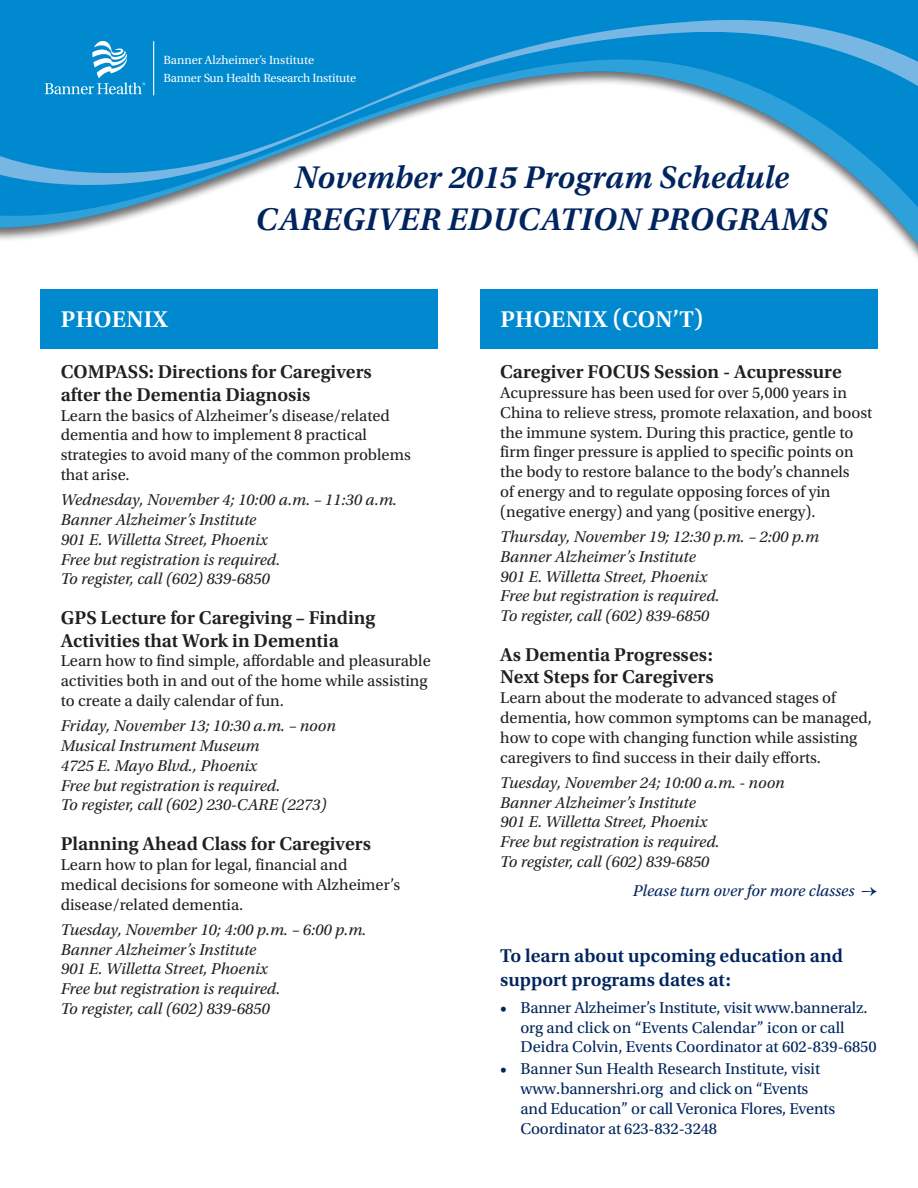
<style>
.page{position:relative;width:918px;height:1188px;background:#fff}
.page>*{position:absolute;margin:0;border:0;box-sizing:border-box;transform-origin:0 0}
.t1{font:italic 600 33px "Utopia Std";letter-spacing:.01em;color:#00255e}
.t2{font:600 24px "Utopia Std";letter-spacing:.01em;color:#fff}
.t3{font:600 19.5px/22.5px "Utopia Std";color:#231f20}
.t4{font:600 19.5px/23.4px "Utopia Std";color:#00255e}
.t5{font:16.5px/19.8px "Utopia Std";color:#231f20}
.t6{font:italic 16.5px "Utopia Std";color:#231f20}
.t7{font:16.5px/19.8px "Utopia Std";letter-spacing:-.01em;color:#00255e}
.t8{font:italic 16.5px "Utopia Std";color:#00255e}
.t9{font:11.7px/17.7px "Utopia";letter-spacing:-.015em;color:#fff}
</style>
<div class="page">
<div style="left:0;top:0;width:918px;height:8px;background:#0089cf"></div>
<svg style="left:0;top:194px;width:918px;height:65px"></svg>
<svg style="left:0;top:8px;width:918px;height:186px;fill:#0089cf"></svg>
<svg style="left:45px;top:38px;width:100px;height:56px;background:#259ad5"></svg>
<hr style="left:153px;top:41px;width:1px;height:54px;background:#fff">
<div style="left:40px;top:289px;width:398px;height:59px;background:#0089cf"></div>
<div style="left:480px;top:289px;width:398px;height:59px;background:#0089cf"></div>
<p class="t9" style="left:163px;top:52px;width:194px">Banner Alzheimer’s Institute<br>Banner Sun Health Research Institute</p>
<p class="t1" style="left:294px;top:159px;width:496px">November 2015 Program Schedule</p>
<p class="t1" style="left:256px;top:201px;width:574px">CAREGIVER EDUCATION PROGRAMS</p>
<p class="t2" style="left:61px;top:305px;width:108px">PHOENIX</p>
<p class="t2" style="left:500px;top:305px;width:205px">PHOENIX (CON’T)</p>
<p class="t3" style="left:61px;top:361px;width:313px">COMPASS: Directions for Caregivers after the Dementia Diagnosis</p>
<p class="t5" style="left:61px;top:406px;width:352px">Learn the basics of Alzheimer’s disease/related dementia and how to implement 8 practical strategies to avoid many of the common problems that arise.</p>
<p class="t6" style="left:61px;top:491px;width:338px">Wednesday, November 4; 10:00 a.m. – 11:30 a.m.</p>
<p class="t6" style="left:61px;top:511px;width:197px">Banner Alzheimer’s Institute</p>
<p class="t6" style="left:61px;top:530px;width:208px">901 E. Willetta Street, Phoenix</p>
<p class="t6" style="left:61px;top:550px;width:221px">Free but registration is required.</p>
<p class="t6" style="left:61px;top:570px;width:210px">To register, call (602) 839-6850</p>
<p class="t3" style="left:61px;top:607px;width:316px">GPS Lecture for Caregiving – Finding<br>Activities that Work in Dementia</p>
<p class="t5" style="left:61px;top:651px;width:372px">Learn how to find simple, affordable and pleasurable activities both in and out of the home while assisting to create a daily calendar of fun.</p>
<p class="t6" style="left:61px;top:717px;width:277px">Friday, November 13; 10:30 a.m. – noon</p>
<p class="t6" style="left:61px;top:737px;width:200px">Musical Instrument Museum</p>
<p class="t6" style="left:61px;top:756px;width:198px">4725 E. Mayo Blvd., Phoenix</p>
<p class="t6" style="left:61px;top:776px;width:221px">Free but registration is required.</p>
<p class="t6" style="left:61px;top:796px;width:267px">To register, call (602) 230-CARE (2273)</p>
<p class="t3" style="left:61px;top:833px;width:312px">Planning Ahead Class for Caregivers</p>
<p class="t5" style="left:61px;top:855px;width:341px">Learn how to plan for legal, financial and medical decisions for someone with Alzheimer’s disease/related dementia.</p>
<p class="t6" style="left:61px;top:920px;width:307px">Tuesday, November 10; 4:00 p.m. – 6:00 p.m.</p>
<p class="t6" style="left:61px;top:940px;width:197px">Banner Alzheimer’s Institute</p>
<p class="t6" style="left:61px;top:960px;width:208px">901 E. Willetta Street, Phoenix</p>
<p class="t6" style="left:61px;top:980px;width:221px">Free but registration is required.</p>
<p class="t6" style="left:61px;top:1000px;width:210px">To register, call (602) 839-6850</p>
<p class="t3" style="left:500px;top:361px;width:343px">Caregiver FOCUS Session - Acupressure</p>
<p class="t5" style="left:500px;top:383px;width:373px">Acupressure has been used for over 5,000 years in China to relieve stress, promote relaxation, and boost the immune system. During this practice, gentle to firm finger pressure is applied to specific points on the body to restore balance to the body’s channels<br>of energy and to regulate opposing forces of yin (negative energy) and yang (positive energy).</p>
<p class="t6" style="left:500px;top:528px;width:320px">Thursday, November 19; 12:30 p.m. – 2:00 p.m</p>
<p class="t6" style="left:500px;top:548px;width:197px">Banner Alzheimer’s Institute</p>
<p class="t6" style="left:500px;top:567px;width:208px">901 E. Willetta Street, Phoenix</p>
<p class="t6" style="left:500px;top:587px;width:221px">Free but registration is required.</p>
<p class="t6" style="left:500px;top:607px;width:210px">To register, call (602) 839-6850</p>
<p class="t3" style="left:500px;top:644px;width:215px">As Dementia Progresses:<br>Next Steps for Caregivers</p>
<p class="t5" style="left:500px;top:688px;width:373px">Learn about the moderate to advanced stages of dementia, how common symptoms can be managed, how to cope with changing function while assisting caregivers to find success in their daily efforts.</p>
<p class="t6" style="left:500px;top:774px;width:286px">Tuesday, November 24; 10:00 a.m. - noon</p>
<p class="t6" style="left:500px;top:793px;width:197px">Banner Alzheimer’s Institute</p>
<p class="t6" style="left:500px;top:813px;width:208px">901 E. Willetta Street, Phoenix</p>
<p class="t6" style="left:500px;top:833px;width:221px">Free but registration is required.</p>
<p class="t6" style="left:500px;top:853px;width:210px">To register, call (602) 839-6850</p>
<p class="t8" style="left:633px;top:881px;width:246px">Please turn over for more classes →</p>
<p class="t4" style="left:500px;top:945px;width:344px">To learn about upcoming education and support programs dates at:</p>
<p class="t7" style="left:520px;top:998px;width:358px;text-indent:-20px">• Banner Alzheimer’s Institute, visit www.banneralz. org and click on “Events Calendar” icon or call<br>Deidra Colvin, Events Coordinator at 602-839-6850</p>
<p class="t7" style="left:520px;top:1059px;width:316px;text-indent:-20px">• Banner Sun Health Research Institute, visit www.bannershri.org and click on “Events and Education” or call Veronica Flores, Events Coordinator at 623-832-3248</p>
</div>
